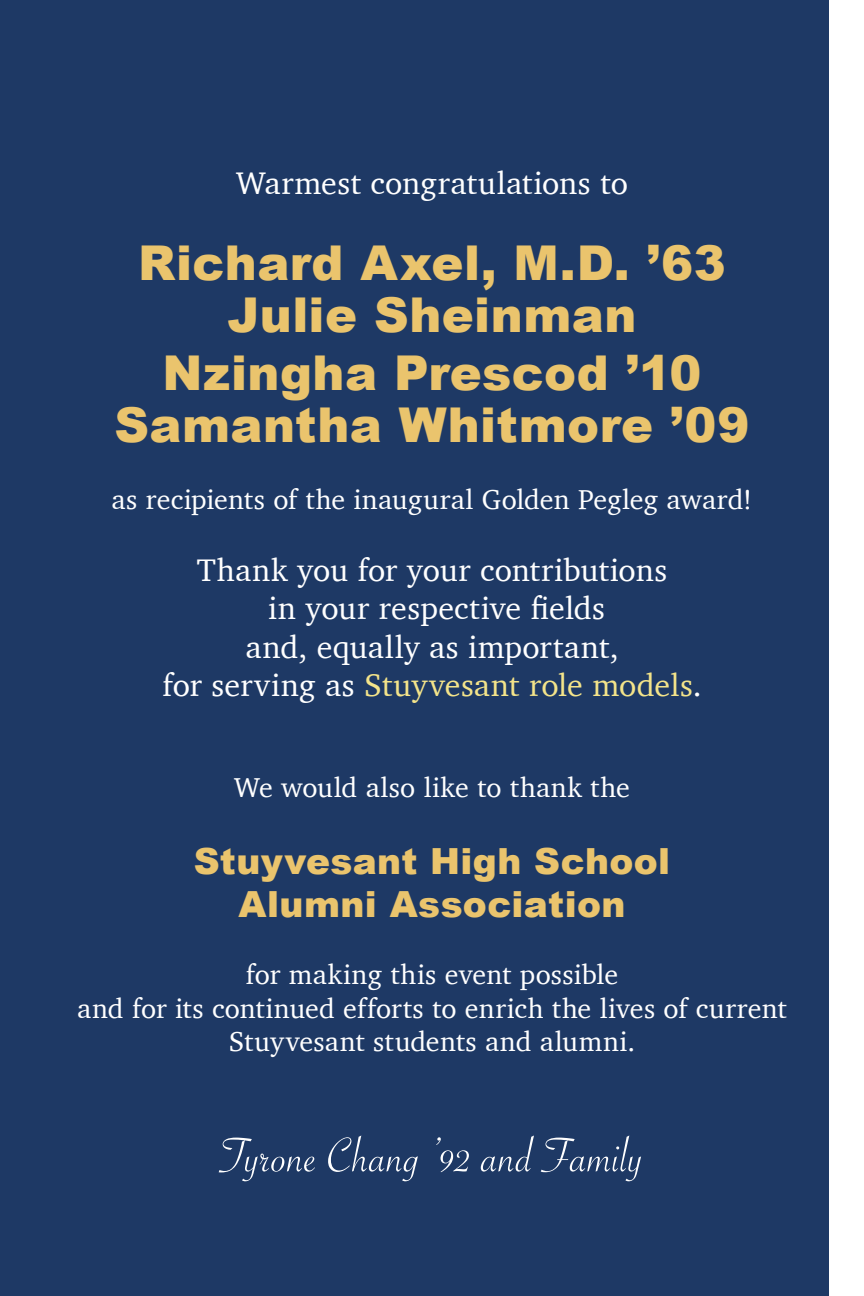
<style>
.page{position:relative;width:864px;height:1296px;background:#fff}
.page>*{position:absolute;margin:0;border:0;box-sizing:border-box;transform-origin:0 0}
.t1{font:52px "Savoye Let Plain";letter-spacing:.005em;color:#fff}
.t2{font:900 48px/52px "Arial";letter-spacing:.01em;color:#eac46d;text-align:center}
.t3{font:900 36px/43.2px "Arial";letter-spacing:.01em;color:#eac46d;text-align:center}
.t4{font:32px/38.4px "Charter";letter-spacing:.005em;color:#fff;text-align:center}
.t5{font:28px/33.6px "Charter";letter-spacing:.01em;color:#fff;text-align:center}
.s1{color:#f4e48a}
</style>
<div class="page">
<div style="left:0;top:0;width:828px;height:1296px;background:#1e3965"></div>
<p class="t4" style="left:236px;top:164px;width:394px">Warmest congratulations to</p>
<h2 class="t2" style="left:138px;top:235px;width:589px">Richard Axel, M.D. ’63<br>Julie Sheinman</h2>
<h2 class="t2" style="left:114px;top:345px;width:636px">Nzingha Prescod ’10<br>Samantha Whitmore ’09</h2>
<p class="t5" style="left:112px;top:482px;width:642px">as recipients of the inaugural Golden Pegleg award!</p>
<p class="t4" style="left:162px;top:550px;width:541px">Thank you for your contributions<br>in your respective fields<br>and, equally as important,<br>for serving as <span class="s1">Stuyvesant role models</span>.</p>
<p class="t5" style="left:234px;top:770px;width:397px">We would also like to thank the</p>
<p class="t3" style="left:194px;top:838px;width:478px">Stuyvesant High School<br>Alumni Association</p>
<p class="t5" style="left:77px;top:957px;width:711px">for making this event possible<br>and for its continued efforts to enrich the lives of current<br>Stuyvesant students and alumni.</p>
<h1 class="t1" style="left:220px;top:1121px;width:425px">Tyrone Chang ’92 and Family</h1>
</div>
